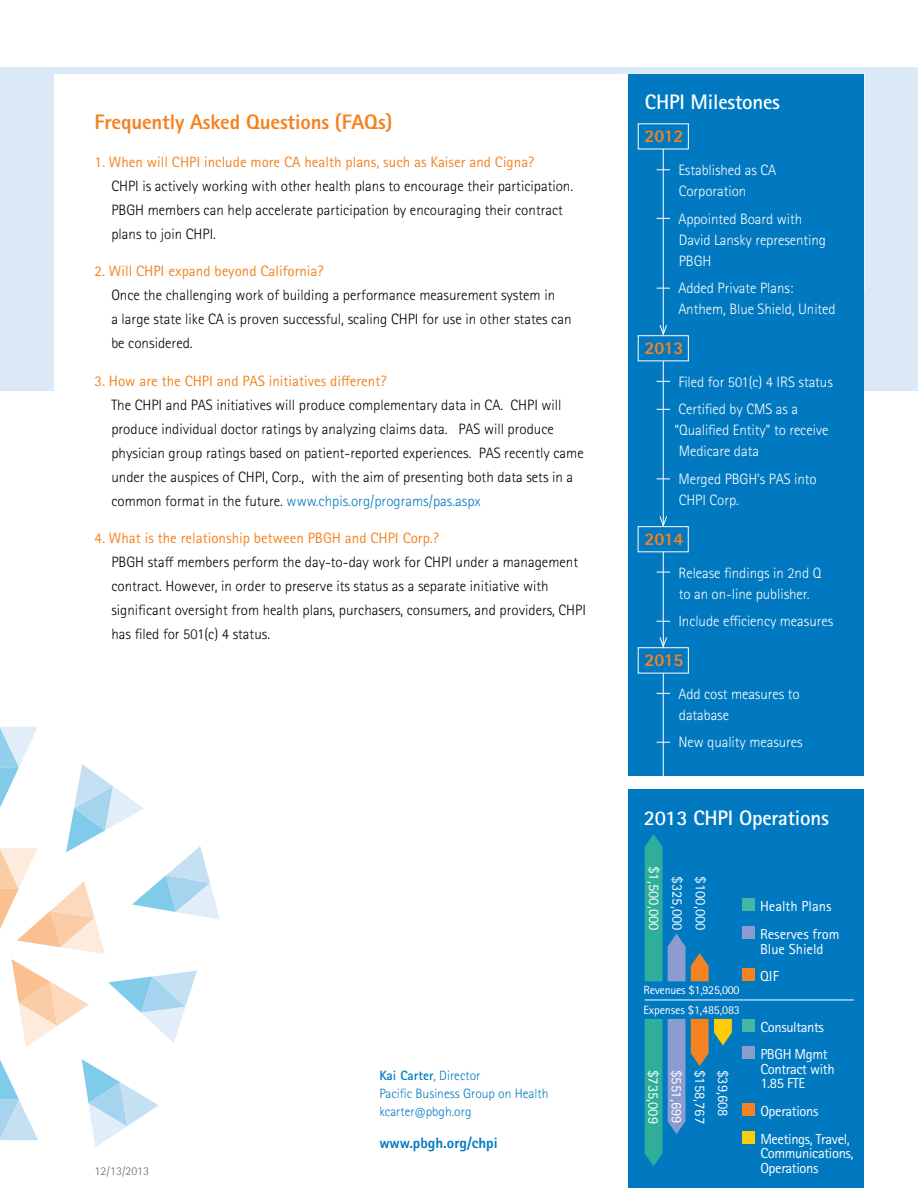
<style>
.page{position:relative;width:918px;height:1188px;background:#fff}
.page>*{position:absolute;margin:0;border:0;box-sizing:border-box;transform-origin:0 0}
.Hdr{font:700 21px "Rotis Sans Serif Std";letter-spacing:-.01em;color:#fff}
.Hdr-2{font:800 21px "Rotis Sans Serif Std";letter-spacing:-.01em;color:#f58220}
.t1{font:800 18px "Rotis Sans Serif Std";letter-spacing:-.005em;color:#f58220}
.t2{font:300 15px/24px "Rotis Sans Serif Std";color:#000}
.t3{font:300 15px/21px "Rotis Sans Serif Std";letter-spacing:-.005em;color:#fff}
.t4{font:800 15px "Rotis Sans Serif Std";color:#0079c1}
.t5{font:14.55px/27.6px "Rotis Sans Serif Std";letter-spacing:-.025em;color:#fff}
.t6{font:14.55px/23.2px "Rotis Sans Serif Std";color:#fff}
.t7{font:300 13.5px "Rotis Sans Serif Std";color:#0079c1}
.t8{font:700 13.5px "Rotis Sans Serif Std";color:#0079c1}
.Hdr-3{font:12px "Rotis Sans Serif Std";letter-spacing:-.015em;color:#fff}
.Hdr-4{font:12px "Rotis Sans Serif Std";color:#808285}
.s1{font-weight:400;color:#f58220}
.s2{color:#0079c1}
.s3{font-weight:300}
</style>
<div class="page">
<div style="left:0;top:68px;width:918px;height:324px;background:#dbe9f7"></div>
<div style="left:628px;top:74px;width:236px;height:702px;background:#0079c1"></div>
<div style="left:628px;top:790px;width:236px;height:398px;background:#0079c1"></div>
<div style="left:54px;top:74px;width:574px;height:1114px;background:#fff"></div>
<svg style="left:82px;top:1059px;width:77px;height:88px"></svg>
<svg style="left:0;top:1060px;width:38px;height:80px"></svg>
<svg style="left:0;top:727px;width:220px;height:320px"></svg>
<hr style="left:663px;top:149px;width:1px;height:185px;background:#fff">
<svg style="left:659px;top:324px;width:8px;height:11px"></svg>
<hr style="left:663px;top:361px;width:1px;height:165px;background:#fff">
<svg style="left:659px;top:515px;width:8px;height:11px"></svg>
<hr style="left:663px;top:552px;width:1px;height:94px;background:#fff">
<svg style="left:659px;top:636px;width:8px;height:11px"></svg>
<hr style="left:663px;top:673px;width:1px;height:106px;background:#fff">
<div style="left:638px;top:335px;width:51px;height:26px;border:1px solid #fff"></div>
<div style="left:638px;top:526px;width:51px;height:26px;border:1px solid #fff"></div>
<div style="left:638px;top:647px;width:51px;height:26px;border:1px solid #fff"></div>
<svg style="left:657px;top:169px;width:13px;height:1px"></svg>
<svg style="left:657px;top:381px;width:13px;height:1px"></svg>
<svg style="left:657px;top:409px;width:13px;height:1px"></svg>
<svg style="left:657px;top:478px;width:13px;height:1px"></svg>
<svg style="left:657px;top:621px;width:13px;height:1px"></svg>
<svg style="left:657px;top:572px;width:13px;height:1px"></svg>
<svg style="left:657px;top:693px;width:13px;height:1px"></svg>
<svg style="left:657px;top:742px;width:13px;height:1px"></svg>
<svg style="left:657px;top:218px;width:13px;height:1px"></svg>
<svg style="left:657px;top:288px;width:13px;height:1px"></svg>
<svg style="left:645px;top:1019px;width:40px;height:147px"></svg>
<svg style="left:691px;top:1019px;width:41px;height:47px"></svg>
<svg style="left:645px;top:834px;width:40px;height:147px"></svg>
<svg style="left:691px;top:953px;width:18px;height:28px"></svg>
<div style="left:742px;top:1019px;width:13px;height:13px;background:#44b7a3"></div>
<div style="left:742px;top:1046px;width:13px;height:13px;background:#8d9ccf"></div>
<div style="left:742px;top:1103px;width:13px;height:13px;background:#f58220"></div>
<div style="left:742px;top:1131px;width:13px;height:13px;background:#fdcc09"></div>
<div style="left:742px;top:898px;width:13px;height:13px;background:#44b7a3"></div>
<div style="left:742px;top:926px;width:13px;height:13px;background:#8d9ccf"></div>
<div style="left:742px;top:968px;width:13px;height:13px;background:#f58220"></div>
<hr style="left:645px;top:1000px;width:209px;height:1px;background:#fff">
<p class="Hdr-2" style="left:94px;top:109px;width:300px">Frequently Asked Questions (FAQs)</p>
<p class="t2" style="left:111px;top:150px;width:463px;text-indent:-17px"><span class="s1">1. When will CHPI include more CA health plans, such as Kaiser and Cigna?<br></span>CHPI is actively working with other health plans to encourage their participation.<br>PBGH members can help accelerate participation by encouraging their contract plans to join CHPI.</p>
<p class="t2" style="left:111px;top:260px;width:462px;text-indent:-17px"><span class="s1">2. Will CHPI expand beyond California?<br></span>Once the challenging work of building a performance measurement system in<br>a large state like CA is proven successful, scaling CHPI for use in other states can be considered.</p>
<p class="t2" style="left:111px;top:369px;width:474px;text-indent:-17px"><span class="s1">3. How are the CHPI and PAS initiatives different?<br></span>The CHPI and PAS initiatives will produce complementary data in CA. CHPI will produce individual doctor ratings by analyzing claims data. PAS will produce physician group ratings based on patient-reported experiences. PAS recently came under the auspices of CHPI, Corp., with the aim of presenting both data sets in a common format in the future. <span class="s2">www.chpis.org/programs/pas.aspx</span></p>
<p class="t2" style="left:111px;top:527px;width:476px;text-indent:-17px"><span class="s1">4. What is the relationship between PBGH and CHPI Corp.?<br></span>PBGH staff members perform the day-to-day work for CHPI under a management contract. However, in order to preserve its status as a separate initiative with significant oversight from health plans, purchasers, consumers, and providers, CHPI has filed for 501(c) 4 status.</p>
<p class="Hdr-4" style="left:94px;top:1163px;width:56px">12/13/2013</p>
<p class="t8" style="left:379px;top:1067px;width:103px">Kai Carter<span class="s3">, Director</span></p>
<p class="t7" style="left:379px;top:1086px;width:171px">Pacific Business Group on Health</p>
<p class="t7" style="left:379px;top:1104px;width:94px">kcarter@pbgh.org</p>
<p class="t4" style="left:379px;top:1133px;width:120px">www.pbgh.org/chpi</p>
<p class="Hdr" style="left:645px;top:89px;width:137px">CHPI Milestones</p>
<p class="t1" style="left:645px;top:125px;width:41px">2012</p>
<p class="t3" style="left:678px;top:160px;width:99px">Established as CA<br>Corporation</p>
<p class="t3" style="left:678px;top:208px;width:149px">Appointed Board with<br>David Lansky representing<br>PBGH</p>
<p class="t3" style="left:678px;top:278px;width:159px">Added Private Plans:<br>Anthem, Blue Shield, United</p>
<p class="t1" style="left:645px;top:337px;width:41px">2013</p>
<p class="t3" style="left:678px;top:371px;width:156px">Filed for 501(c) 4 IRS status</p>
<p class="t3" style="left:675px;top:399px;width:156px">Certified by CMS as a “Qualified Entity” to receive<br>Medicare data</p>
<p class="t3" style="left:678px;top:469px;width:140px">Merged PBGH’s PAS into<br>CHPI Corp.</p>
<p class="t1" style="left:645px;top:527px;width:41px">2014</p>
<p class="t3" style="left:678px;top:562px;width:144px">Release findings in 2nd Q to an on-line publisher.</p>
<p class="t3" style="left:678px;top:611px;width:156px">Include efficiency measures</p>
<p class="t1" style="left:645px;top:649px;width:41px">2015</p>
<p class="t3" style="left:678px;top:683px;width:123px">Add cost measures to database</p>
<p class="t3" style="left:678px;top:732px;width:126px">New quality measures</p>
<p class="Hdr" style="left:644px;top:804px;width:186px">2013 CHPI Operations</p>
<p class="t6" style="left:712px;top:866px;width:66px;text-align:right;rotate:90deg">$100,000 $325,000 $1,500,000</p>
<p class="Hdr-3" style="left:643px;top:983px;width:98px">Revenues $1,925,000</p>
<p class="Hdr-3" style="left:643px;top:1003px;width:98px">Expenses $1,485,083</p>
<p class="t5" style="left:667px;top:1070px;width:56px;rotate:90deg">$735,009</p>
<p class="t5" style="left:690px;top:1070px;width:55px;rotate:90deg">$551,699</p>
<p class="t5" style="left:714px;top:1070px;width:56px;rotate:90deg">$158,767</p>
<p class="t5" style="left:737px;top:1070px;width:49px;rotate:90deg">$39,608</p>
<p class="t6" style="left:760px;top:893px;width:81px;line-height:27.6px">Health Plans<br>Reserves from</p>
<p class="t6" style="left:760px;top:935px;width:65px;line-height:27.6px">Blue Shield<br>QIF</p>
<p class="t5" style="left:760px;top:1013px;width:69px">Consultants<br>PBGH Mgmt</p>
<p class="t5" style="left:760px;top:1062px;width:76px;line-height:14.5px">Contract with<br>1.85 FTE</p>
<p class="t5" style="left:760px;top:1097px;width:91px">Operations<br>Meetings, Travel,</p>
<p class="t5" style="left:760px;top:1146px;width:95px;line-height:14.5px">Communications,<br>Operations</p>
</div>
